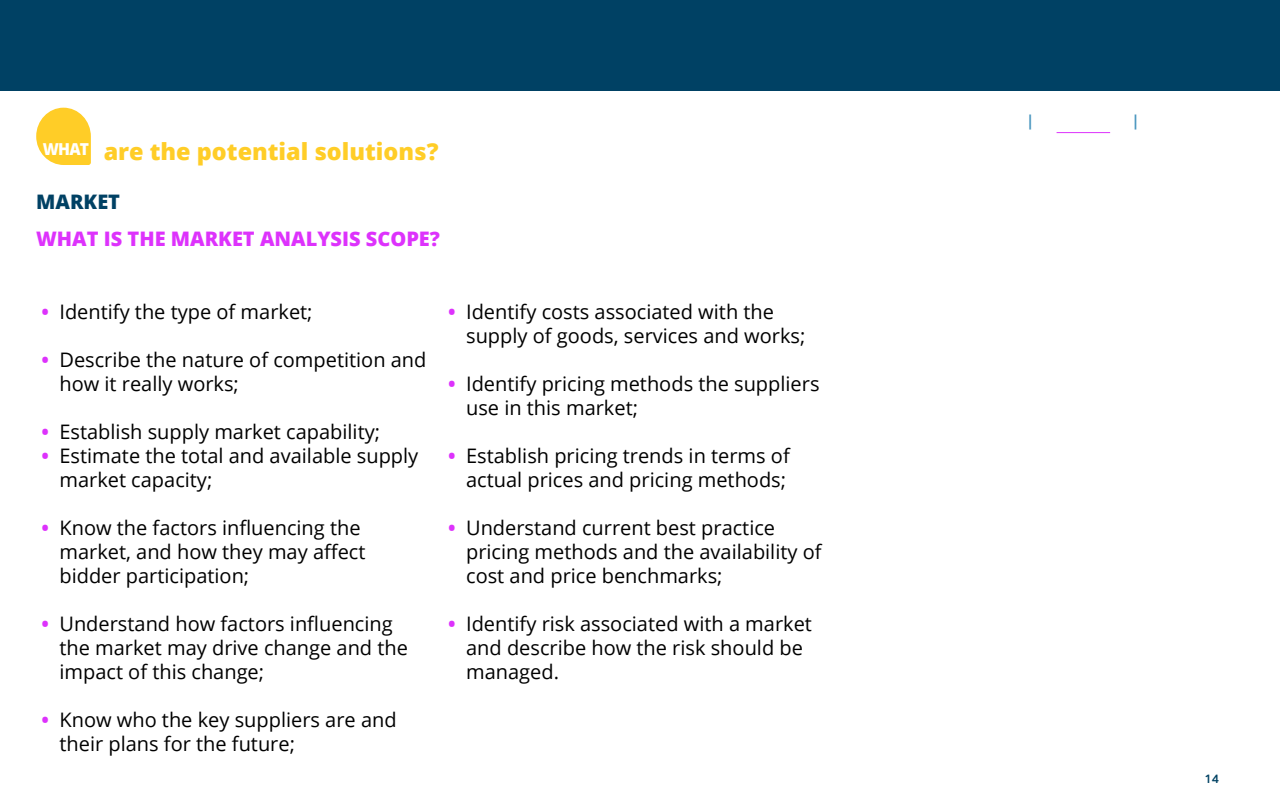
<style>
.page{position:relative;width:1280px;height:800px;background:#fff}
.page>*{position:absolute;margin:0;border:0;box-sizing:border-box;transform-origin:0 0}
.t1{font:800 23.4px "Open Sans";color:#ffcd27}
.t2{font:20px/24px "Open Sans";color:#000}
.t3{font:800 20px "Open Sans";color:#dd32fc}
.t4{font:800 20px "Open Sans";color:#004164}
.t5{font:700 15px "Open Sans";color:#4a96bf}
.t6{font:500 12px "Artico Soft";color:#004263}
.s1{font-weight:700;color:#dd32fc}
</style>
<div class="page">
<div style="left:0;top:0;width:1280px;height:91px;background:#004164"></div>
<svg style="left:36px;top:108px;width:55px;height:57px;background:#ffd54a"></svg>
<hr style="left:1057px;top:132px;width:53px;height:1px;background:#dd32fc">
<p class="t1" style="left:43px;top:134px;width:397px"><sup>WHAT</sup> are the potential solutions?</p>
<p class="t4" style="left:36px;top:187px;width:85px">MARKET</p>
<p class="t3" style="left:36px;top:224px;width:405px">WHAT IS THE MARKET ANALYSIS SCOPE?</p>
<p class="t2" style="left:41px;top:299px;width:273px"><span class="s1">•</span> Identify the type of market;</p>
<p class="t2" style="left:59px;top:347px;width:369px;text-indent:-18px"><span class="s1">•</span> Describe the nature of competition and how it really works;</p>
<p class="t2" style="left:41px;top:419px;width:340px"><span class="s1">•</span> Establish supply market capability;</p>
<p class="t2" style="left:59px;top:443px;width:360px;text-indent:-18px"><span class="s1">•</span> Estimate the total and available supply market capacity;</p>
<p class="t2" style="left:59px;top:515px;width:308px;text-indent:-18px"><span class="s1">•</span> Know the factors influencing the market, and how they may affect bidder participation;</p>
<p class="t2" style="left:59px;top:611px;width:350px;text-indent:-18px"><span class="s1">•</span> Understand how factors influencing the market may drive change and the impact of this change;</p>
<p class="t2" style="left:59px;top:707px;width:339px;text-indent:-18px"><span class="s1">•</span> Know who the key suppliers are and their plans for the future;</p>
<p class="t2" style="left:466px;top:299px;width:341px;text-indent:-18px"><span class="s1">•</span> Identify costs associated with the supply of goods, services and works;</p>
<p class="t2" style="left:466px;top:371px;width:355px;text-indent:-18px"><span class="s1">•</span> Identify pricing methods the suppliers use in this market;</p>
<p class="t2" style="left:448px;top:443px;width:343px;text-align:right"><span class="s1">•</span> Establish pricing trends in terms of actual prices and pricing methods;</p>
<p class="t2" style="left:466px;top:515px;width:357px;text-indent:-18px"><span class="s1">•</span> Understand current best practice pricing methods and the availability of cost and price benchmarks;</p>
<p class="t2" style="left:466px;top:611px;width:347px;text-indent:-18px"><span class="s1">•</span> Identify risk associated with a market and describe how the risk should be managed.</p>
<p class="t5" style="left:1026px;top:109px;width:10px">|</p>
<p class="t5" style="left:1131px;top:109px;width:10px">|</p>
<p class="t6" style="left:1204px;top:771px;width:16px">14</p>
</div>
